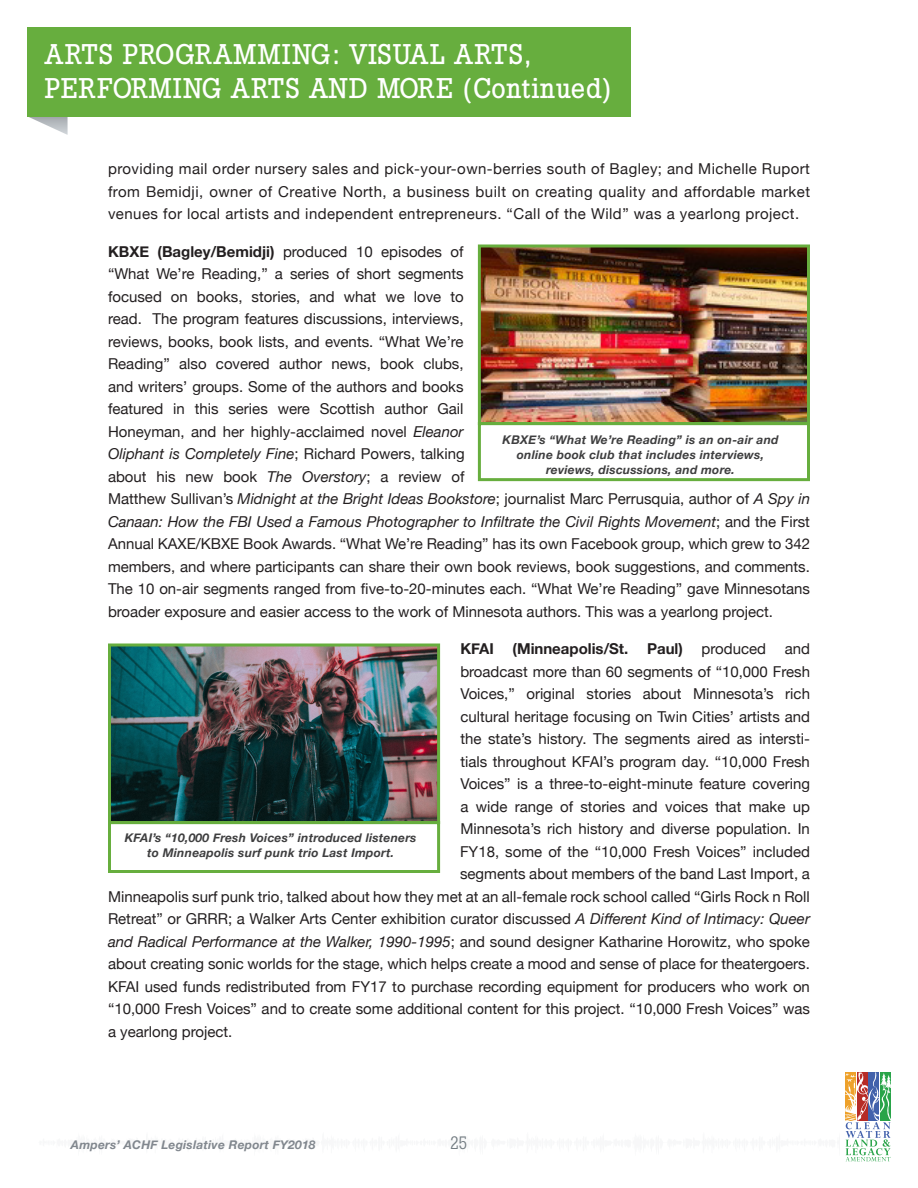
<style>
.page{position:relative;width:918px;height:1188px;background:#fff}
.page>*{position:absolute;margin:0;border:0;box-sizing:border-box;transform-origin:0 0}
.t1{font:500 28.5px "Slab Tall X";letter-spacing:.04em;color:#fff}
.t2{font:18px "Slab Tall X";color:#737c82}
.t3{font:15px/22.5px "Helvetica Neue";color:#231f20;text-align:justify}
.t4{font:700 15px "Helvetica Neue";color:#231f20}
.Photo_Captions{font:italic 700 12px/15px "Helvetica Neue";letter-spacing:.02em;color:#3e3e3f;text-align:center}
.t5{font:italic 700 12px "Helvetica Neue";letter-spacing:.02em;color:#81878e}
.s1{font-weight:700}
.s2{font-style:italic}
.s3{font-weight:400}
</style>
<div class="page">
<svg style="left:845px;top:1073px;width:46px;height:88px"></svg>
<svg style="left:29px;top:117px;width:39px;height:18px"></svg>
<div style="left:27px;top:27px;width:604px;height:90px;background:#67ae3e"></div>
<img style="left:482px;top:248px;width:324px;height:173px">
<div style="left:478px;top:244px;width:332px;height:181px;border:3px solid #67ae3e"></div>
<img style="left:112px;top:648px;width:324px;height:172px">
<div style="left:108px;top:644px;width:332px;height:180px;border:3px solid #67ae3e"></div>
<div style="left:478px;top:422px;width:332px;height:59px;border:3px solid #67ae3e"></div>
<div style="left:108px;top:821px;width:332px;height:52px;border:3px solid #67ae3e"></div>
<p class="t1" style="left:45px;top:37px;width:488px">ARTS PROGRAMMING: VISUAL ARTS,</p>
<p class="t1" style="left:45px;top:72px;width:568px">PERFORMING ARTS AND MORE (Continued)</p>
<p class="t3" style="left:108px;top:158px;width:704px">providing mail order nursery sales and pick-your-own-berries south of Bagley; and Michelle Ruport from Bemidji, owner of Creative North, a business built on creating quality and affordable market venues for local artists and independent entrepreneurs. “Call of the Wild” was a yearlong project.</p>
<p class="t3" style="left:108px;top:241px;width:704px;text-align:left"><span class="s1">KBXE (Bagley/Bemidji)</span> produced 10 episodes of<br>“What We’re Reading,” a series of short segments<br>focused on books, stories, and what we love to<br>read. The program features discussions, interviews,<br>reviews, books, book lists, and events. “What We’re<br>Reading” also covered author news, book clubs,<br>and writers’ groups. Some of the authors and books<br>featured in this series were Scottish author Gail<br>Honeyman, and her highly-acclaimed novel <span class="s2">Eleanor<br>Oliphant is Completely Fine</span>; Richard Powers, talking<br>about his new book <span class="s2">The Overstory</span>; a review of<br>Matthew Sullivan’s <span class="s2">Midnight at the Bright Ideas Bookstore</span>; journalist Marc Perrusquia, author of <span class="s2">A Spy in Canaan: How the FBI Used a Famous Photographer to Infiltrate the Civil Rights Movement</span>; and the First Annual KAXE/KBXE Book Awards. “What We’re Reading” has its own Facebook group, which grew to 342 members, and where participants can share their own book reviews, book suggestions, and comments.<br>The 10 on-air segments ranged from five-to-20-minutes each. “What We’re Reading” gave Minnesotans broader exposure and easier access to the work of Minnesota authors. This was a yearlong project.</p>
<p class="t4" style="left:460px;top:637px;width:351px">KFAI (Minneapolis/St. Paul) <span class="s3">produced and</span></p>
<p class="t3" style="left:460px;top:661px;width:351px">broadcast more than 60 segments of “10,000 Fresh</p>
<p class="t3" style="left:460px;top:683px;width:351px">Voices,” original stories about Minnesota’s rich</p>
<p class="t3" style="left:460px;top:706px;width:351px">cultural heritage focusing on Twin Cities’ artists and</p>
<p class="t3" style="left:460px;top:728px;width:351px">the state’s history. The segments aired as intersti-</p>
<p class="t3" style="left:460px;top:751px;width:351px">tials throughout KFAI’s program day. “10,000 Fresh</p>
<p class="t3" style="left:460px;top:773px;width:351px">Voices” is a three-to-eight-minute feature covering</p>
<p class="t3" style="left:460px;top:796px;width:351px">a wide range of stories and voices that make up</p>
<p class="t3" style="left:460px;top:818px;width:351px">Minnesota’s rich history and diverse population. In</p>
<p class="t3" style="left:460px;top:841px;width:351px">FY18, some of the “10,000 Fresh Voices” included</p>
<p class="t3" style="left:460px;top:863px;width:351px">segments about members of the band Last Import, a</p>
<p class="t3" style="left:108px;top:886px;width:703px">Minneapolis surf punk trio, talked about how they met at an all-female rock school called “Girls Rock n Roll</p>
<p class="t3" style="left:108px;top:908px;width:704px">Retreat” or GRRR; a Walker Arts Center exhibition curator discussed <span class="s2">A Different Kind of Intimacy: Queer</span></p>
<p class="t3" style="left:108px;top:931px;width:703px"><span class="s2">and Radical Performance at the Walker, 1990-1995</span>; and sound designer Katharine Horowitz, who spoke</p>
<p class="t3" style="left:108px;top:953px;width:703px">about creating sonic worlds for the stage, which helps create a mood and sense of place for theatergoers.</p>
<p class="t3" style="left:108px;top:976px;width:703px">KFAI used funds redistributed from FY17 to purchase recording equipment for producers who work on</p>
<p class="t3" style="left:108px;top:998px;width:703px">“10,000 Fresh Voices” and to create some additional content for this project. “10,000 Fresh Voices” was</p>
<p class="t3" style="left:108px;top:1021px;width:126px">a yearlong project.</p>
<p class="Photo_Captions" style="left:503px;top:433px;width:278px">KBXE’s “What We’re Reading” is an on-air and online book club that includes interviews,</p>
<p class="Photo_Captions" style="left:546px;top:463px;width:190px">reviews, discussions, and more.</p>
<p class="Photo_Captions" style="left:125px;top:830px;width:293px">KFAI’s “10,000 Fresh Voices” introduced listeners to Minneapolis surf punk trio Last Import.</p>
<p class="t5" style="left:71px;top:1135px;width:246px">Ampers’ ACHF Legislative Report FY2018</p>
<p class="t2" style="left:450px;top:1132px;width:19px">25</p>
</div>
